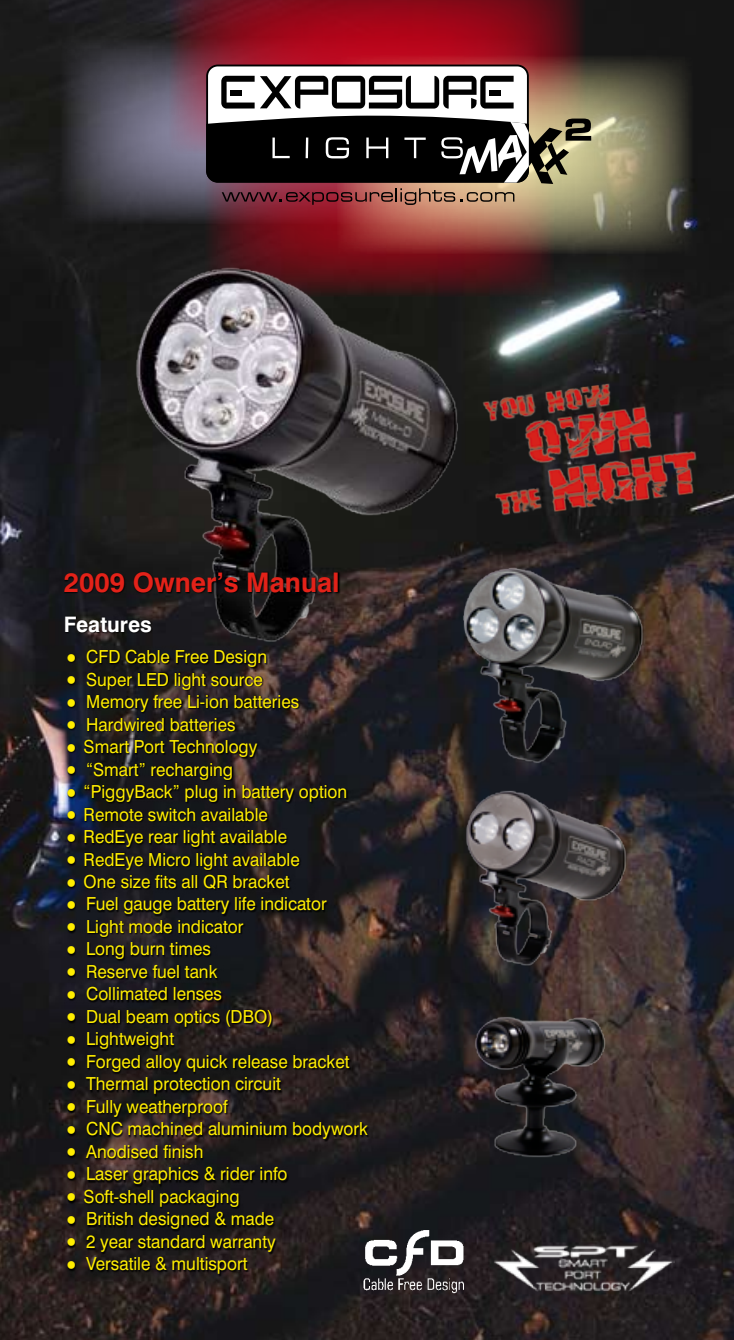
<style>
.page{position:relative;width:734px;height:1340px;background:#fff}
.page>*{position:absolute;margin:0;border:0;box-sizing:border-box;transform-origin:0 0}
.t1{font:700 27px "Swiss 721 BT";color:#e32219}
.t2{font:700 21.38px "Swiss 721 BT";color:#fff}
.t3{font:18px "Swiss 721 BT";color:#ffed00;scale:.95 1}
.s1{font-size:27px}
</style>
<div class="page">
<img style="left:0;top:0;width:733px;height:1339px">
<svg style="left:60px;top:39px;width:145px;height:185px;background:#494853"></svg>
<svg style="left:205px;top:153px;width:349px;height:144px;background:#5e151e"></svg>
<svg style="left:169px;top:0;width:417px;height:153px;background:#871627"></svg>
<img style="left:337px;top:56px;width:356px;height:198px">
<div style="left:207px;top:65px;width:321px;height:117px;background:#fff;border-radius:11px"></div>
<div style="left:206px;top:65px;width:322px;height:118px;border:2px solid #000;border-radius:11px"></div>
<svg style="left:406px;top:76px;width:33px;height:33px"></svg>
<svg style="left:260px;top:76px;width:142px;height:33px"></svg>
<svg style="left:443px;top:76px;width:70px;height:33px"></svg>
<div style="left:489px;top:90px;width:11px;height:6px;background:#000"></div>
<svg style="left:221px;top:76px;width:33px;height:33px"></svg>
<div style="left:230px;top:90px;width:12px;height:6px;background:#000"></div>
<svg style="left:206px;top:116px;width:385px;height:89px;background:#4f423a"></svg>
<img style="left:502px;top:363px;width:210px;height:169px">
<img style="left:488px;top:778px;width:166px;height:202px">
<img style="left:107px;top:256px;width:395px;height:315px">
<img style="left:488px;top:986px;width:164px;height:185px">
<svg style="left:64px;top:571px;width:424px;height:755px;background:#221e1f"></svg>
<img style="left:491px;top:1239px;width:183px;height:56px">
<img style="left:420px;top:549px;width:256px;height:228px">
<h1 class="t1" style="left:64px;top:566px;width:277px">2009 Owner’s Manual</h1>
<p class="t2" style="left:64px;top:611px;width:90px">Features</p>
<p class="t3" style="left:64px;top:646px;width:215px"><span class="s1">•</span> CFD Cable Free Design</p>
<p class="t3" style="left:64px;top:668px;width:211px"><span class="s1">•</span> Super LED light source</p>
<p class="t3" style="left:64px;top:691px;width:249px"><span class="s1">•</span> Memory free Li-ion batteries</p>
<p class="t3" style="left:64px;top:713px;width:182px"><span class="s1">•</span> Hardwired batteries</p>
<p class="t3" style="left:64px;top:735px;width:205px"><span class="s1">•</span> Smart Port Technology</p>
<p class="t3" style="left:64px;top:758px;width:180px"><span class="s1">•</span> “Smart” recharging</p>
<p class="t3" style="left:64px;top:780px;width:300px"><span class="s1">•</span> “PiggyBack” plug in battery option</p>
<p class="t3" style="left:64px;top:803px;width:216px"><span class="s1">•</span> Remote switch available</p>
<p class="t3" style="left:64px;top:825px;width:236px"><span class="s1">•</span> RedEye rear light available</p>
<p class="t3" style="left:64px;top:848px;width:250px"><span class="s1">•</span> RedEye Micro light available</p>
<p class="t3" style="left:64px;top:870px;width:239px"><span class="s1">•</span> One size fits all QR bracket</p>
<p class="t3" style="left:64px;top:893px;width:278px"><span class="s1">•</span> Fuel gauge battery life indicator</p>
<p class="t3" style="left:64px;top:915px;width:191px"><span class="s1">•</span> Light mode indicator</p>
<p class="t3" style="left:64px;top:938px;width:156px"><span class="s1">•</span> Long burn times</p>
<p class="t3" style="left:64px;top:960px;width:163px"><span class="s1">•</span> Reserve fuel tank</p>
<p class="t3" style="left:64px;top:983px;width:168px"><span class="s1">•</span> Collimated lenses</p>
<p class="t3" style="left:64px;top:1005px;width:222px"><span class="s1">•</span> Dual beam optics (DBO)</p>
<p class="t3" style="left:64px;top:1028px;width:118px"><span class="s1">•</span> Lightweight</p>
<p class="t3" style="left:64px;top:1050px;width:302px"><span class="s1">•</span> Forged alloy quick release bracket</p>
<p class="t3" style="left:64px;top:1072px;width:230px"><span class="s1">•</span> Thermal protection circuit</p>
<p class="t3" style="left:64px;top:1095px;width:174px"><span class="s1">•</span> Fully weatherproof</p>
<p class="t3" style="left:64px;top:1117px;width:321px"><span class="s1">•</span> CNC machined aluminium bodywork</p>
<p class="t3" style="left:64px;top:1140px;width:148px"><span class="s1">•</span> Anodised finish</p>
<p class="t3" style="left:64px;top:1162px;width:237px"><span class="s1">•</span> Laser graphics &amp; rider info</p>
<p class="t3" style="left:64px;top:1185px;width:186px"><span class="s1">•</span> Soft-shell packaging</p>
<p class="t3" style="left:64px;top:1207px;width:223px"><span class="s1">•</span> British designed &amp; made</p>
<p class="t3" style="left:64px;top:1230px;width:225px"><span class="s1">•</span> 2 year standard warranty</p>
<p class="t3" style="left:64px;top:1252px;width:195px"><span class="s1">•</span> Versatile &amp; multisport</p>
</div>
